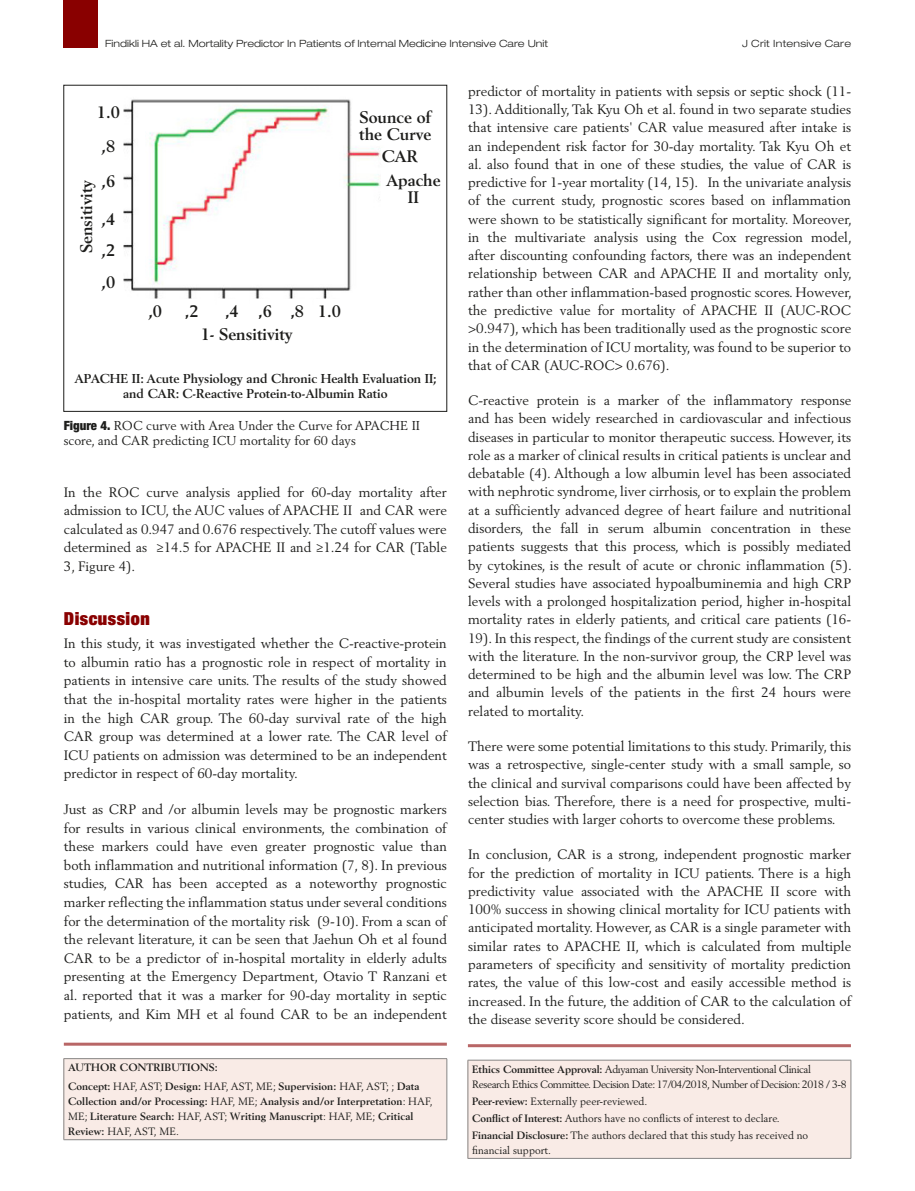
<style>
.page{position:relative;width:915px;height:1191px;background:#fff}
.page>*{position:absolute;margin:0;border:0;box-sizing:border-box;transform-origin:0 0}
.t1{font:900 condensed 18px "Helvetica Neue LT Pro";letter-spacing:.03em;color:#890000}
.t2{font:700 16.5px/17.1px "Berling LT Std";color:#1d1d1b}
.t3{font:13.5px/18.3px "Berling LT Std";color:#1d1d1b;text-align:justify}
.t4{font:700 12.75px/15px "Berling LT Std";color:#1d1d1b;text-align:center}
.t5{font:12.75px/15px "Berling LT Std";color:#1d1d1b}
.t6{font:700 10.5px/15px "Berling LT Std";letter-spacing:.01em;color:#1d1d1b}
.t7{font:10.5px/17.1px "Berling LT Std";color:#1d1d1b}
.t8{font:10.5px/15px "Berling LT Std";letter-spacing:-.04em;color:#1d1d1b}
.t9{font:300 expanded 10.05px "Helvetica Neue LT Pro";color:#1d1d1b;scale:1.05 1}
.t10{font:300 expanded 10.05px "Helvetica Neue LT Pro";letter-spacing:.02em;color:#1d1d1b;scale:1.05 1}
.s1{font-family:"Helvetica Neue LT Pro";font-weight:900;font-stretch:condensed}
.s2{font-weight:400}
.s3{font-weight:700}
</style>
<div class="page">
<div style="left:64px;top:0;width:34px;height:47px;background:#890000"></div>
<img style="left:123px;top:99px;width:258px;height:200px">
<div style="left:352px;top:107px;width:86px;height:36px;background:#fff"></div>
<div style="left:467px;top:1060px;width:383px;height:98px;background:#f9ebe6"></div>
<hr style="left:467px;top:1060px;width:383px;height:1px;background:#878787">
<hr style="left:467px;top:1060px;width:1px;height:98px;background:#878787">
<hr style="left:850px;top:1060px;width:1px;height:98px;background:#878787">
<hr style="left:467px;top:1158px;width:383px;height:1px;background:#878787">
<hr style="left:467px;top:1044px;width:383px;height:3px;background:#b86666">
<div style="left:64px;top:1058px;width:382px;height:81px;background:#f9ebe6"></div>
<hr style="left:64px;top:1058px;width:383px;height:1px;background:#878787">
<hr style="left:64px;top:1058px;width:1px;height:81px;background:#878787">
<hr style="left:446px;top:1058px;width:1px;height:81px;background:#878787">
<hr style="left:64px;top:1139px;width:383px;height:1px;background:#878787">
<hr style="left:64px;top:1042px;width:382px;height:3px;background:#b86666">
<p class="t9" style="left:105px;top:37px;width:423px">Findikli HA et al. Mortality Predictor In Patients of Internal Medicine Intensive Care Unit</p>
<p class="t10" style="left:741px;top:37px;width:105px">J Crit Intensive Care</p>
<p class="t2" style="left:97px;top:104px;width:24px">1.0</p>
<p class="t2" style="left:101px;top:137px;width:15px">,8</p>
<p class="t2" style="left:101px;top:173px;width:15px">,6</p>
<p class="t2" style="left:78px;top:253px;width:75px;rotate:-90deg">Sensitivity</p>
<p class="t2" style="left:101px;top:210px;width:15px">,4</p>
<p class="t2" style="left:101px;top:242px;width:15px">,2</p>
<p class="t2" style="left:101px;top:274px;width:15px">,0</p>
<p class="t2" style="left:359px;top:109px;width:74px">Sounce of the Curve</p>
<p class="t2" style="left:381px;top:145px;width:60px;line-height:23.7px">CAR<br>Apache</p>
<p class="t2" style="left:408px;top:189px;width:12px">II</p>
<p class="t2" style="left:148px;top:302px;width:15px">,0</p>
<p class="t2" style="left:185px;top:302px;width:15px">,2</p>
<p class="t2" style="left:225px;top:302px;width:15px">,4</p>
<p class="t2" style="left:258px;top:302px;width:15px">,6</p>
<p class="t2" style="left:290px;top:302px;width:15px">,8</p>
<p class="t2" style="left:318px;top:302px;width:24px">1.0</p>
<p class="t2" style="left:201px;top:325px;width:93px">1- Sensitivity</p>
<p class="t4" style="left:74px;top:370px;width:364px">APACHE II: Acute Physiology and Chronic Health Evaluation II; and CAR: C-Reactive Protein-to-Albumin Ratio</p>
<p class="t5" style="left:64px;top:418px;width:358px"><span class="s1">Figure 4.</span> ROC curve with Area Under the Curve for APACHE II score, and CAR predicting ICU mortality for 60 days</p>
<p class="t3" style="left:64px;top:482px;width:384px">In the ROC curve analysis applied for 60-day mortality after admission to ICU, the AUC values of APACHE II and CAR were calculated as 0.947 and 0.676 respectively. The cutoff values were determined as ≥14.5 for APACHE II and ≥1.24 for CAR (Table 3, Figure 4).</p>
<h1 class="t1" style="left:64px;top:607px;width:87px">Discussion</h1>
<p class="t3" style="left:64px;top:634px;width:384px">In this study, it was investigated whether the C-reactive-protein to albumin ratio has a prognostic role in respect of mortality in patients in intensive care units. The results of the study showed that the in-hospital mortality rates were higher in the patients in the high CAR group. The 60-day survival rate of the high CAR group was determined at a lower rate. The CAR level of ICU patients on admission was determined to be an independent predictor in respect of 60-day mortality.</p>
<p class="t3" style="left:64px;top:799px;width:384px">Just as CRP and /or albumin levels may be prognostic markers for results in various clinical environments, the combination of these markers could have even greater prognostic value than both inflammation and nutritional information (7, 8). In previous studies, CAR has been accepted as a noteworthy prognostic marker reflecting the inflammation status under several conditions for the determination of the mortality risk (9-10). From a scan of the relevant literature, it can be seen that Jaehun Oh et al found CAR to be a predictor of in-hospital mortality in elderly adults presenting at the Emergency Department, Otavio T Ranzani et al. reported that it was a marker for 90-day mortality in septic patients, and Kim MH et al found CAR to be an independent</p>
<p class="t6" style="left:68px;top:1058px;width:353px;line-height:19.2px">AUTHOR CONTRIBUTIONS:<br>Concept: <span class="s2">HAF, AST;</span> Design: <span class="s2">HAF, AST, ME;</span> Supervision: <span class="s2">HAF, AST; ;</span> Data</p>
<p class="t6" style="left:68px;top:1094px;width:366px">Collection and/or Processing: <span class="s2">HAF, ME;</span> Analysis and/or Interpretation<span class="s2">: HAF,<br>ME;</span> Literature Search: <span class="s2">HAF, AST;</span> Writing Manuscript<span class="s2">: HAF, ME;</span> Critical<br>Review: <span class="s2">HAF, AST, ME.</span></p>
<p class="t3" style="left:468px;top:82px;width:385px">predictor of mortality in patients with sepsis or septic shock (11- 13). Additionally, Tak Kyu Oh et al. found in two separate studies that intensive care patients' CAR value measured after intake is an independent risk factor for 30-day mortality. Tak Kyu Oh et al. also found that in one of these studies, the value of CAR is predictive for 1-year mortality (14, 15). In the univariate analysis of the current study, prognostic scores based on inflammation were shown to be statistically significant for mortality. Moreover, in the multivariate analysis using the Cox regression model, after discounting confounding factors, there was an independent relationship between CAR and APACHE II and mortality only, rather than other inflammation-based prognostic scores. However, the predictive value for mortality of APACHE II (AUC-ROC &gt;0.947), which has been traditionally used as the prognostic score in the determination of ICU mortality, was found to be superior to that of CAR (AUC-ROC&gt; 0.676).</p>
<p class="t3" style="left:468px;top:391px;width:385px">C-reactive protein is a marker of the inflammatory response and has been widely researched in cardiovascular and infectious diseases in particular to monitor therapeutic success. However, its role as a marker of clinical results in critical patients is unclear and debatable (4). Although a low albumin level has been associated with nephrotic syndrome, liver cirrhosis, or to explain the problem at a sufficiently advanced degree of heart failure and nutritional disorders, the fall in serum albumin concentration in these patients suggests that this process, which is possibly mediated by cytokines, is the result of acute or chronic inflammation (5).<br>Several studies have associated hypoalbuminemia and high CRP levels with a prolonged hospitalization period, higher in-hospital mortality rates in elderly patients, and critical care patients (16- 19). In this respect, the findings of the current study are consistent with the literature. In the non-survivor group, the CRP level was determined to be high and the albumin level was low. The CRP and albumin levels of the patients in the first 24 hours were related to mortality.</p>
<p class="t3" style="left:468px;top:737px;width:384px">There were some potential limitations to this study. Primarily, this was a retrospective, single-center study with a small sample, so the clinical and survival comparisons could have been affected by selection bias. Therefore, there is a need for prospective, multi&shy;center studies with larger cohorts to overcome these problems.</p>
<p class="t3" style="left:468px;top:845px;width:384px">In conclusion, CAR is a strong, independent prognostic marker for the prediction of mortality in ICU patients. There is a high predictivity value associated with the APACHE II score with 100% success in showing clinical mortality for ICU patients with anticipated mortality. However, as CAR is a single parameter with similar rates to APACHE II, which is calculated from multiple parameters of specificity and sensitivity of mortality prediction rates, the value of this low-cost and easily accessible method is increased. In the future, the addition of CAR to the calculation of the disease severity score should be considered.</p>
<p class="t8" style="left:472px;top:1061px;width:376px"><span class="s3">Ethics Committee Approval:</span> Adıyaman University Non-Interventional Clinical<br>Research Ethics Committee. Decision Date: 17/04/2018, Number of Decision: 2018 / 3-8</p>
<p class="t7" style="left:472px;top:1092px;width:337px"><span class="s3">Peer-review:</span> Externally peer-reviewed.<br><span class="s3">Conflict of Interest:</span> Authors have no conflicts of interest to declare.<br><span class="s3">Financial Disclosure:</span> The authors declared that this study has received no</p>
<p class="t7" style="left:472px;top:1141px;width:80px">financial support.</p>
</div>
